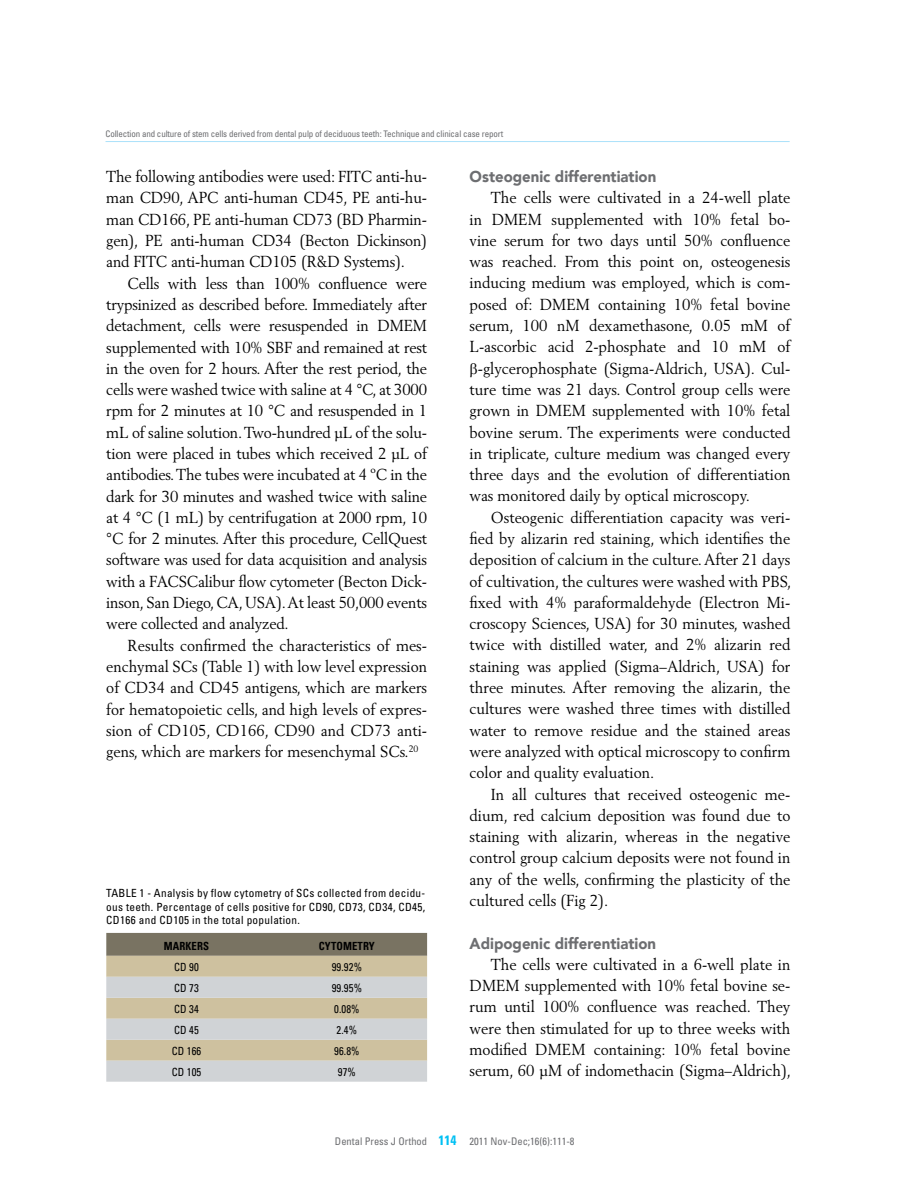
<style>
.page{position:relative;width:918px;height:1188px;background:#fff}
.page>*{position:absolute;margin:0;border:0;box-sizing:border-box;transform-origin:0 0}
.t1{font:15.75px/21.3px "Berling";color:#000;text-align:justify;scale:.95 1}
.t2{font:900 15.75px "Avenir LT";color:#6d6e71;scale:.95 1}
.t3{font:condensed 11.25px/13.5px "Univers";letter-spacing:.03em;color:#000;text-align:justify}
.t4{font:condensed 11.25px "Univers";letter-spacing:.03em;color:#000;scale:.95 1}
.t5{font:700 condensed 11.25px "Univers";letter-spacing:.01em;color:#000;scale:.95 1}
.t6{font:condensed 10.5px "Univers";color:#6d6e71}
.t7{font:condensed 9px "Univers";letter-spacing:-.015em;color:#6d6e71}
.s1{font-weight:700;font-size:13.5px;color:#00c0f3}
</style>
<div class="page">
<hr style="left:106px;top:141px;width:684px;height:1px;background:#abe1fa">
<svg style="left:106px;top:933px;width:321px;height:149px;background:#c2bdad"></svg>
<p class="t7" style="left:106px;top:128px;width:399px">Collection and culture of stem cells derived from dental pulp of deciduous teeth: Technique and clinical case report</p>
<p class="t1" style="left:106px;top:166px;width:339px">The following antibodies were used: FITC anti-hu&shy;man CD90, APC anti-human CD45, PE anti-hu&shy;man CD166, PE anti-human CD73 (BD Pharmin&shy;gen), PE anti-human CD34 (Becton Dickinson) and FITC anti-human CD105 (R&amp;D Systems).</p>
<p class="t1" style="left:106px;top:272px;width:339px;text-indent:21px">Cells with less than 100% confluence were trypsinized as described before. Immediately after detachment, cells were resuspended in DMEM supplemented with 10% SBF and remained at rest in the oven for 2 hours. After the rest period, the cells were washed twice with saline at 4 °C, at 3000 rpm for 2 minutes at 10 °C and resuspended in 1 mL of saline solution. Two-hundred µL of the solu&shy;tion were placed in tubes which received 2 µL of antibodies. The tubes were incubated at 4 ºC in the dark for 30 minutes and washed twice with saline at 4 °C (1 mL) by centrifugation at 2000 rpm, 10 °C for 2 minutes. After this procedure, CellQuest software was used for data acquisition and analysis with a FACSCalibur flow cytometer (Becton Dick&shy;inson, San Diego, CA, USA). At least 50,000 events were collected and analyzed.</p>
<p class="t1" style="left:106px;top:634px;width:339px;text-indent:21px">Results confirmed the characteristics of mes&shy;enchymal SCs (Table 1) with low level expression of CD34 and CD45 antigens, which are markers for hematopoietic cells, and high levels of expres&shy;sion of CD105, CD166, CD90 and CD73 anti&shy;gens, which are markers for mesenchymal SCs.<sup>20</sup></p>
<p class="t2" style="left:470px;top:167px;width:198px">Osteogenic differentiation</p>
<p class="t1" style="left:491px;top:187px;width:317px">The cells were cultivated in a 24-well plate</p>
<p class="t1" style="left:470px;top:208px;width:339px">in DMEM supplemented with 10% fetal bo-</p>
<p class="t1" style="left:470px;top:230px;width:339px">vine serum for two days until 50% confluence</p>
<p class="t1" style="left:470px;top:251px;width:339px">was reached. From this point on, osteogenesis</p>
<p class="t1" style="left:470px;top:272px;width:339px">inducing medium was employed, which is com-</p>
<p class="t1" style="left:470px;top:293px;width:339px">posed of: DMEM containing 10% fetal bovine</p>
<p class="t1" style="left:470px;top:315px;width:339px">serum, 100 nM dexamethasone, 0.05 mM of</p>
<p class="t1" style="left:470px;top:336px;width:339px">L-ascorbic acid 2-phosphate and 10 mM of</p>
<p class="t1" style="left:478px;top:357px;width:331px">-glycerophosphate (Sigma-Aldrich, USA). Cul-</p>
<p class="t1" style="left:470px;top:379px;width:339px">ture time was 21 days. Control group cells were</p>
<p class="t1" style="left:470px;top:400px;width:339px">grown in DMEM supplemented with 10% fetal</p>
<p class="t1" style="left:470px;top:421px;width:339px">bovine serum. The experiments were conducted</p>
<p class="t1" style="left:470px;top:442px;width:339px">in triplicate, culture medium was changed every</p>
<p class="t1" style="left:470px;top:464px;width:339px">three days and the evolution of differentiation</p>
<p class="t1" style="left:470px;top:485px;width:297px">was monitored daily by optical microscopy.</p>
<p class="t1" style="left:491px;top:506px;width:317px">Osteogenic differentiation capacity was veri-</p>
<p class="t1" style="left:470px;top:528px;width:339px">fied by alizarin red staining, which identifies the</p>
<p class="t1" style="left:470px;top:549px;width:339px">deposition of calcium in the culture. After 21 days</p>
<p class="t1" style="left:470px;top:570px;width:340px">of cultivation, the cultures were washed with PBS,</p>
<p class="t1" style="left:470px;top:591px;width:339px">fixed with 4% paraformaldehyde (Electron Mi-</p>
<p class="t1" style="left:470px;top:613px;width:339px">croscopy Sciences, USA) for 30 minutes, washed</p>
<p class="t1" style="left:470px;top:634px;width:339px">twice with distilled water, and 2% alizarin red</p>
<p class="t1" style="left:470px;top:655px;width:339px">staining was applied (Sigma–Aldrich, USA) for</p>
<p class="t1" style="left:470px;top:677px;width:339px">three minutes. After removing the alizarin, the</p>
<p class="t1" style="left:470px;top:698px;width:339px">cultures were washed three times with distilled</p>
<p class="t1" style="left:470px;top:719px;width:339px">water to remove residue and the stained areas</p>
<p class="t1" style="left:470px;top:741px;width:339px">were analyzed with optical microscopy to confirm</p>
<p class="t1" style="left:470px;top:762px;width:196px">color and quality evaluation.</p>
<p class="t1" style="left:491px;top:783px;width:317px">In all cultures that received osteogenic me-</p>
<p class="t1" style="left:470px;top:804px;width:339px">dium, red calcium deposition was found due to</p>
<p class="t1" style="left:470px;top:826px;width:339px">staining with alizarin, whereas in the negative</p>
<p class="t1" style="left:470px;top:847px;width:339px">control group calcium deposits were not found in</p>
<p class="t1" style="left:470px;top:868px;width:339px">any of the wells, confirming the plasticity of the</p>
<p class="t1" style="left:470px;top:890px;width:147px">cultured cells (Fig 2).</p>
<p class="t2" style="left:470px;top:934px;width:198px">Adipogenic differentiation</p>
<p class="t1" style="left:470px;top:954px;width:340px;text-indent:21px">The cells were cultivated in a 6-well plate in DMEM supplemented with 10% fetal bovine se&shy;rum until 100% confluence was reached. They were then stimulated for up to three weeks with modified DMEM containing: 10% fetal bovine serum, 60 µM of indomethacin (Sigma–Aldrich),</p>
<p class="t3" style="left:106px;top:887px;width:321px">TablE 1 - Analysis by flow cytometry of SCs collected from decidu&shy;ous teeth. Percentage of cells positive for CD90, CD73, CD34, CD45, CD166 and CD105 in the total population.</p>
<p class="t5" style="left:164px;top:939px;width:49px">MARKERS</p>
<p class="t5" style="left:319px;top:939px;width:60px">CYTOMETRY</p>
<p class="t4" style="left:174px;top:960px;width:28px">CD 90</p>
<p class="t4" style="left:332px;top:960px;width:33px">99.92%</p>
<p class="t4" style="left:174px;top:981px;width:28px">CD 73</p>
<p class="t4" style="left:332px;top:981px;width:33px">99.95%</p>
<p class="t4" style="left:174px;top:1002px;width:28px">CD 34</p>
<p class="t4" style="left:334px;top:1002px;width:28px">0.08%</p>
<p class="t4" style="left:174px;top:1023px;width:28px">CD 45</p>
<p class="t4" style="left:337px;top:1023px;width:23px">2.4%</p>
<p class="t4" style="left:172px;top:1044px;width:33px">CD 166</p>
<p class="t4" style="left:334px;top:1044px;width:28px">96.8%</p>
<p class="t4" style="left:172px;top:1065px;width:33px">CD 105</p>
<p class="t4" style="left:338px;top:1065px;width:20px">97%</p>
<p class="t6" style="left:335px;top:1134px;width:241px">Dental Press J Orthod <span class="s1">114</span> 2011 Nov-Dec;16(6):111-8</p>
</div>
